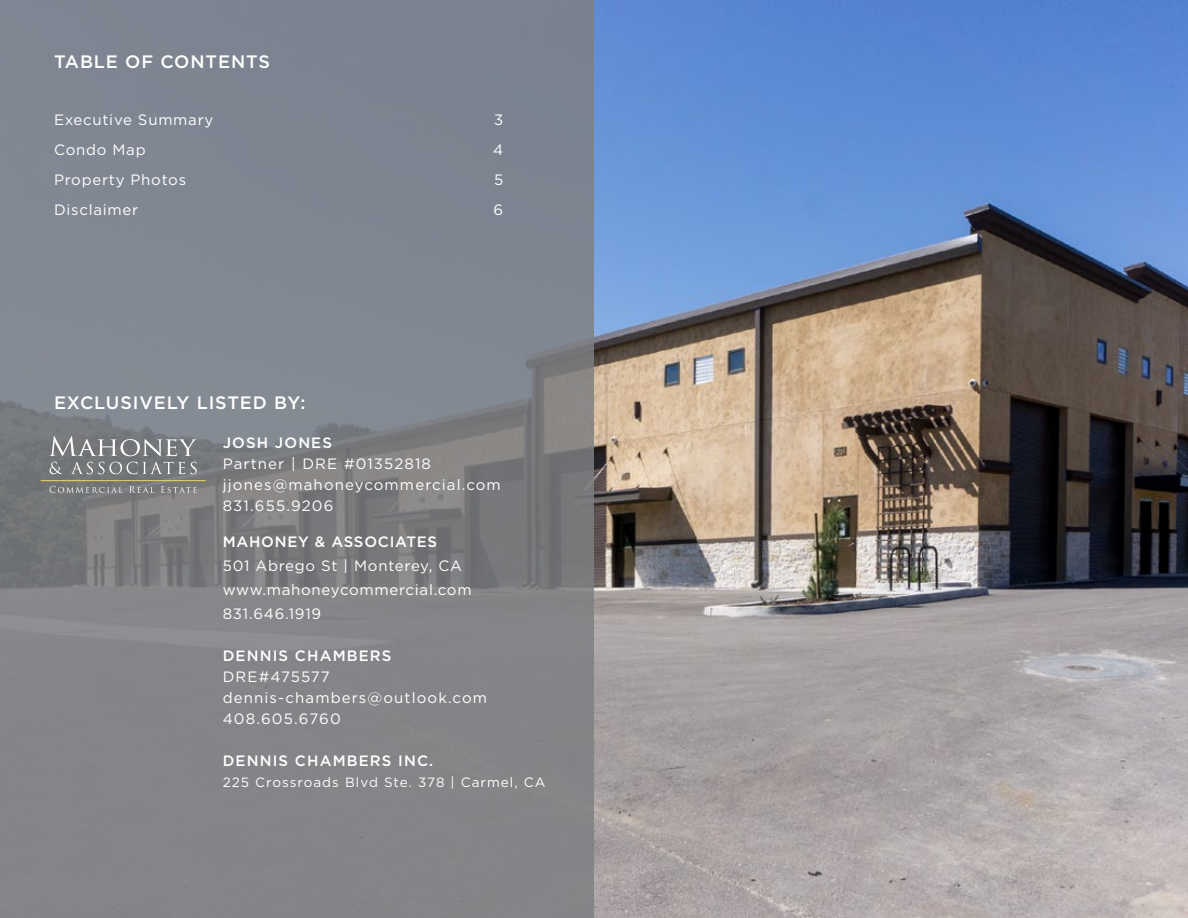
<style>
.page{position:relative;width:1188px;height:918px;background:#fff}
.page>*{position:absolute;margin:0;border:0;box-sizing:border-box;transform-origin:0 0}
.t1{font:500 18px "Gotham";letter-spacing:.05em;color:#fff}
.t2{font:15px/24px "Gotham";letter-spacing:.05em;color:#fff}
.t3{font:15px/21px "Gotham";letter-spacing:.075em;color:#fff}
.t4{font:500 15px "Gotham";letter-spacing:.075em;color:#fff}
.t5{font:500 15px "Gotham";letter-spacing:.05em;color:#fff}
.t6{font:13.5px "Gotham";letter-spacing:.075em;color:#fff}
</style>
<div class="page">
<img style="left:593px;top:0;width:595px;height:918px">
<svg style="left:0;top:0;width:593px;height:918px;background:#80838a"></svg>
<svg style="left:40px;top:480px;width:166px;height:13px;background:#898880"></svg>
<svg style="left:71px;top:462px;width:126px;height:12px;background:#8a8c8e"></svg>
<svg style="left:50px;top:462px;width:13px;height:12px"></svg>
<svg style="left:50px;top:436px;width:147px;height:20px;background:#909294"></svg>
<p class="t1" style="left:54px;top:50px;width:217px">TABLE OF CONTENTS</p>
<p class="t2" style="left:54px;top:108px;width:161px">Executive Summary</p>
<p class="t2" style="left:494px;top:108px;width:11px">3</p>
<p class="t2" style="left:54px;top:138px;width:93px">Condo Map</p>
<p class="t2" style="left:493px;top:138px;width:12px">4</p>
<p class="t2" style="left:54px;top:168px;width:134px">Property Photos</p>
<p class="t2" style="left:494px;top:168px;width:11px">5</p>
<p class="t2" style="left:54px;top:198px;width:86px">Disclaimer</p>
<p class="t2" style="left:494px;top:198px;width:11px">6</p>
<p class="t1" style="left:54px;top:391px;width:253px">EXCLUSIVELY LISTED BY:</p>
<p class="t4" style="left:223px;top:433px;width:111px">JOSH JONES</p>
<p class="t3" style="left:223px;top:453px;width:280px">Partner | DRE #01352818 jjones@mahoneycommercial.com<br>831.655.9206</p>
<p class="t5" style="left:223px;top:532px;width:216px">MAHONEY &amp; ASSOCIATES</p>
<p class="t2" style="left:223px;top:553px;width:250px">501 Abrego St | Monterey, CA www.mahoneycommercial.com<br>831.646.1919</p>
<p class="t4" style="left:223px;top:646px;width:170px">DENNIS CHAMBERS</p>
<p class="t3" style="left:223px;top:666px;width:266px">DRE#475577 dennis-chambers@outlook.com<br>408.605.6760</p>
<p class="t4" style="left:223px;top:751px;width:212px">DENNIS CHAMBERS INC.</p>
<p class="t6" style="left:223px;top:774px;width:324px">225 Crossroads Blvd Ste. 378 | Carmel, CA</p>
</div>
